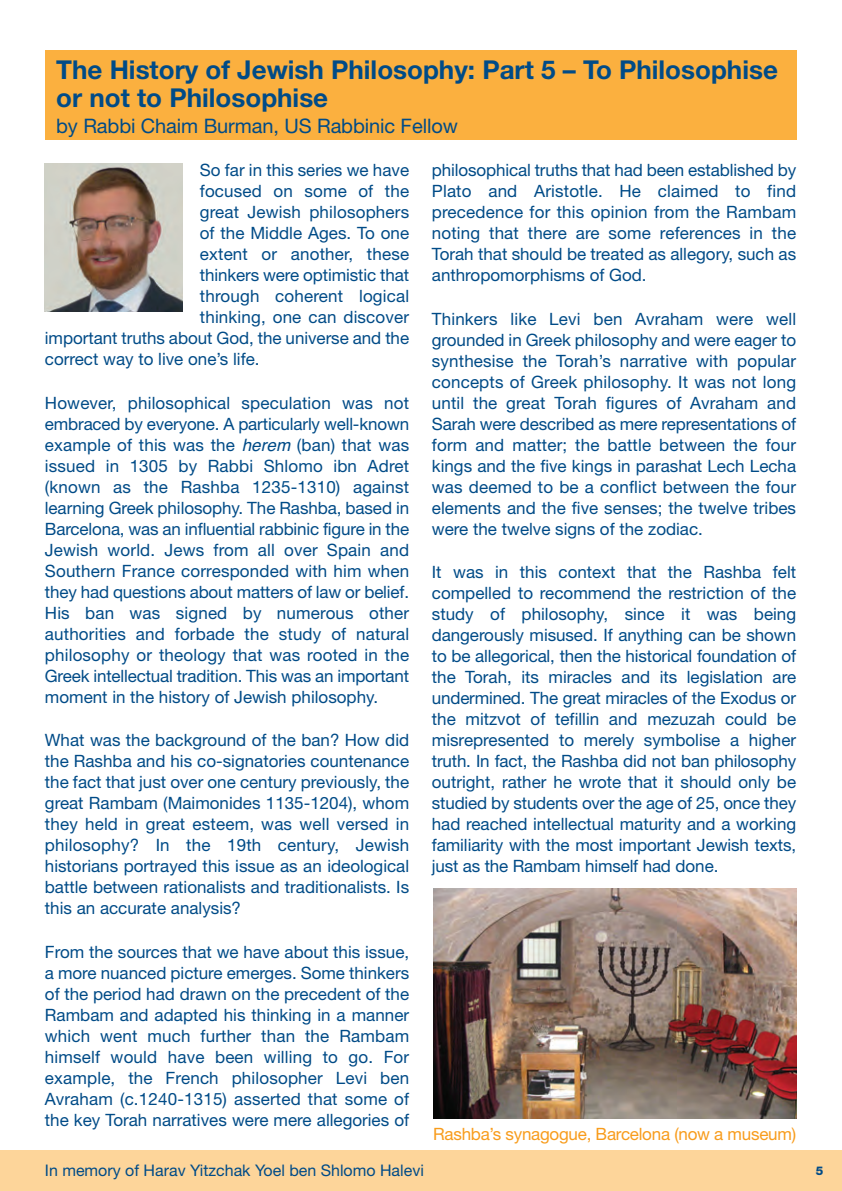
<style>
.page{position:relative;width:842px;height:1191px;background:#fff}
.page>*{position:absolute;margin:0;border:0;box-sizing:border-box;transform-origin:0 0}
.t1{font:700 26px/28px "Helvetica Neue";color:#004b87}
.t2{font:20px "Helvetica Neue";letter-spacing:-.005em;color:#004b87}
.t3{font:17px/21px "Helvetica Neue";color:#004b87;text-align:justify}
.t4{font:17px "Helvetica Neue";letter-spacing:-.015em;color:#f89c1c}
.t5{font:16px "Helvetica Neue";color:#004b87}
.t6{font:800 12px "Helvetica Neue";color:#004b87}
.s1{font-family:"Helvetica";font-style:italic}
</style>
<div class="page">
<div style="left:0;top:1150px;width:842px;height:41px;background:#fdd59a"></div>
<div style="left:45px;top:51px;width:751px;height:89px;background:#fbb03f"></div>
<img style="left:45px;top:164px;width:138px;height:147px">
<img style="left:433px;top:888px;width:363px;height:230px">
<h1 class="t1" style="left:56px;top:58px;width:723px">The History of Jewish Philosophy: Part 5 – To Philosophise or not to Philosophise</h1>
<p class="t2" style="left:56px;top:119px;width:403px">by Rabbi Chaim Burman, US Rabbinic Fellow</p>
<p class="t3" style="left:200px;top:161px;width:211px">So far in this series we have</p>
<p class="t3" style="left:200px;top:182px;width:211px">focused on some of the</p>
<p class="t3" style="left:200px;top:203px;width:211px">great Jewish philosophers</p>
<p class="t3" style="left:200px;top:224px;width:211px">of the Middle Ages. To one</p>
<p class="t3" style="left:200px;top:245px;width:211px">extent or another, these</p>
<p class="t3" style="left:200px;top:266px;width:211px">thinkers were optimistic that</p>
<p class="t3" style="left:200px;top:287px;width:211px">through coherent logical</p>
<p class="t3" style="left:200px;top:308px;width:211px">thinking, one can discover</p>
<p class="t3" style="left:45px;top:329px;width:366px">important truths about God, the universe and the</p>
<p class="t3" style="left:45px;top:350px;width:216px">correct way to live one’s life.</p>
<p class="t3" style="left:45px;top:394px;width:366px">However, philosophical speculation was not embraced by everyone. A particularly well-known example of this was the <span class="s1">herem</span> (ban) that was issued in 1305 by Rabbi Shlomo ibn Adret (known as the Rashba 1235-1310) against learning Greek philosophy. The Rashba, based in Barcelona, was an influential rabbinic figure in the Jewish world. Jews from all over Spain and Southern France corresponded with him when they had questions about matters of law or belief.<br>His ban was signed by numerous other authorities and forbade the study of natural philosophy or theology that was rooted in the Greek intellectual tradition. This was an important moment in the history of Jewish philosophy.</p>
<p class="t3" style="left:45px;top:732px;width:366px">What was the background of the ban? How did the Rashba and his co-signatories countenance the fact that just over one century previously, the great Rambam (Maimonides 1135-1204), whom they held in great esteem, was well versed in philosophy? In the 19th century, Jewish historians portrayed this issue as an ideological battle between rationalists and traditionalists. Is this an accurate analysis?</p>
<p class="t3" style="left:45px;top:943px;width:366px">From the sources that we have about this issue, a more nuanced picture emerges. Some thinkers of the period had drawn on the precedent of the Rambam and adapted his thinking in a manner which went much further than the Rambam himself would have been willing to go. For example, the French philosopher Levi ben Avraham (c.1240-1315) asserted that some of the key Torah narratives were mere allegories of</p>
<p class="t3" style="left:432px;top:161px;width:366px">philosophical truths that had been established by Plato and Aristotle. He claimed to find precedence for this opinion from the Rambam noting that there are some references in the Torah that should be treated as allegory, such as anthropomorphisms of God.</p>
<p class="t3" style="left:432px;top:310px;width:366px">Thinkers like Levi ben Avraham were well grounded in Greek philosophy and were eager to synthesise the Torah’s narrative with popular concepts of Greek philosophy. It was not long until the great Torah figures of Avraham and Sarah were described as mere representations of form and matter; the battle between the four kings and the five kings in parashat Lech Lecha was deemed to be a conflict between the four elements and the five senses; the twelve tribes were the twelve signs of the zodiac.</p>
<p class="t3" style="left:432px;top:563px;width:366px">It was in this context that the Rashba felt compelled to recommend the restriction of the study of philosophy, since it was being dangerously misused. If anything can be shown to be allegorical, then the historical foundation of the Torah, its miracles and its legislation are undermined. The great miracles of the Exodus or the mitzvot of tefillin and mezuzah could be misrepresented to merely symbolise a higher truth. In fact, the Rashba did not ban philosophy outright, rather he wrote that it should only be studied by students over the age of 25, once they had reached intellectual maturity and a working familiarity with the most important Jewish texts, just as the Rambam himself had done.</p>
<p class="t4" style="left:433px;top:1128px;width:364px">Rashba’s synagogue, Barcelona (now a museum)</p>
<p class="t5" style="left:45px;top:1164px;width:381px">In memory of Harav Yitzchak Yoel ben Shlomo Halevi</p>
<p class="t6" style="left:816px;top:1166px;width:9px">5</p>
</div>
